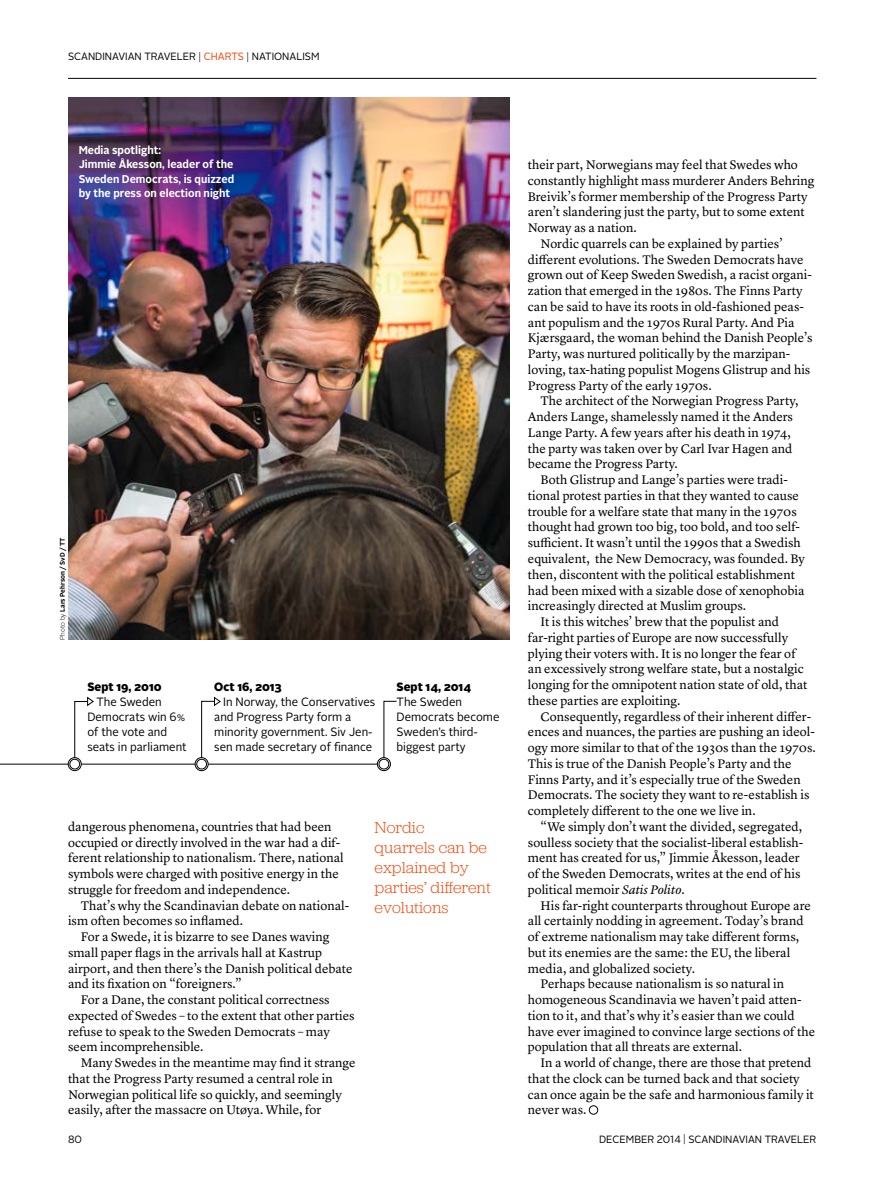
<style>
.page{position:relative;width:893px;height:1191px;background:#fff}
.page>*{position:absolute;margin:0;border:0;box-sizing:border-box;transform-origin:0 0}
.t1{font:300 16.5px/19.8px "Jubilat";color:#f84100}
.t2{font:12.9px/15.8px "Lyon Text";color:#000}
.t3{font:12px/15px "Alright Sans";color:#000;scale:.95 1}
.t4{font:900 12px "Alright Sans";color:#000;scale:.95 1}
.t5{font:700 11.25px/14.2px "Alright Sans";color:#fff;scale:.95 1}
.t6{font:10.5px "Alright Sans";color:#000;scale:.95 1}
.t7{font:700 6.75px "Alright Sans";color:#000;scale:.95 1}
.s1{font-weight:300}
.s2{color:#f84100}
.s3{font-style:italic}
</style>
<div class="page">
<hr style="left:68px;top:78px;width:748px;height:1px;background:#000">
<img style="left:68px;top:98px;width:442px;height:541px">
<div style="left:589px;top:1105px;width:9px;height:9px;border:1px solid #000;border-radius:50%"></div>
<svg style="left:384px;top:701px;width:13px;height:59px"></svg>
<hr style="left:0;top:764px;width:384px;height:1px;background:#000">
<svg style="left:195px;top:757px;width:13px;height:13px"></svg>
<div style="left:195px;top:757px;width:13px;height:14px;border:1px solid #000;border-radius:50%"></div>
<svg style="left:68px;top:757px;width:13px;height:13px"></svg>
<div style="left:68px;top:757px;width:13px;height:14px;border:1px solid #000;border-radius:50%"></div>
<svg style="left:377px;top:757px;width:13px;height:13px"></svg>
<div style="left:377px;top:757px;width:14px;height:14px;border:1px solid #000;border-radius:50%"></div>
<div style="left:197px;top:759px;width:10px;height:10px;background:#fff;border-radius:50%"></div>
<div style="left:197px;top:759px;width:10px;height:10px;border:1px solid #000;border-radius:50%"></div>
<div style="left:70px;top:759px;width:10px;height:10px;background:#fff;border-radius:50%"></div>
<div style="left:70px;top:759px;width:10px;height:10px;border:1px solid #000;border-radius:50%"></div>
<div style="left:379px;top:759px;width:10px;height:10px;background:#fff;border-radius:50%"></div>
<div style="left:379px;top:759px;width:10px;height:10px;border:1px solid #000;border-radius:50%"></div>
<svg style="left:201px;top:697px;width:20px;height:67px"></svg>
<svg style="left:74px;top:697px;width:20px;height:67px"></svg>
<p class="t6" style="left:68px;top:50px;width:266px">SCANDINAVIAN TRAVELER <span class="s1">|</span> <span class="s2">CHARTS</span> <span class="s1">|</span> NATIONALISM</p>
<p class="t5" style="left:79px;top:143px;width:165px">Media spotlight:<br>Jimmie Åkesson, leader of the<br>Sweden Democrats, is quizzed by the press on election night</p>
<p class="t7" style="left:58px;top:640px;width:109px;rotate:-90deg"><span class="s1">Photo by</span> Lars Pehrson / SvD / TT</p>
<p class="t4" style="left:87px;top:678px;width:80px">Sept 19, 2010</p>
<p class="t3" style="left:87px;top:694px;width:106px;text-indent:9px">The Sweden<br>Democrats win 6% of the vote and seats in parliament</p>
<p class="t4" style="left:214px;top:678px;width:72px">Oct 16, 2013</p>
<p class="t3" style="left:214px;top:694px;width:171px;text-indent:9px">In Norway, the Conservatives and Progress Party form a minority government. Siv Jen&shy;sen made secretary of finance</p>
<p class="t4" style="left:397px;top:678px;width:80px">Sept 14, 2014</p>
<p class="t3" style="left:397px;top:694px;width:110px">The Sweden<br>Democrats become<br>Sweden’s third&shy;biggest party</p>
<p class="t2" style="left:68px;top:817px;width:277px">dangerous phenomena, countries that had been occupied or directly involved in the war had a dif&shy;ferent relationship to nationalism. There, national symbols were charged with positive energy in the struggle for freedom and independence.</p>
<p class="t2" style="left:81px;top:896px;width:270px">That’s why the Scandinavian debate on national-</p>
<p class="t2" style="left:68px;top:912px;width:177px">ism often becomes so inflamed.</p>
<p class="t2" style="left:81px;top:928px;width:250px">For a Swede, it is bizarre to see Danes waving</p>
<p class="t2" style="left:68px;top:943px;width:255px">small paper flags in the arrivals hall at Kastrup</p>
<p class="t2" style="left:68px;top:959px;width:286px">airport, and then there’s the Danish political debate</p>
<p class="t2" style="left:68px;top:975px;width:175px">and its fixation on “foreigners.”</p>
<p class="t2" style="left:81px;top:991px;width:250px">For a Dane, the constant political correctness</p>
<p class="t2" style="left:68px;top:1006px;width:288px">expected of Swedes – to the extent that other parties</p>
<p class="t2" style="left:68px;top:1022px;width:263px">refuse to speak to the Sweden Democrats – may</p>
<p class="t2" style="left:68px;top:1038px;width:137px">seem incomprehensible.</p>
<p class="t2" style="left:81px;top:1054px;width:276px">Many Swedes in the meantime may find it strange</p>
<p class="t2" style="left:68px;top:1069px;width:266px">that the Progress Party resumed a central role in</p>
<p class="t2" style="left:68px;top:1085px;width:275px">Norwegian political life so quickly, and seemingly</p>
<p class="t2" style="left:68px;top:1101px;width:255px">easily, after the massacre on Utøya. While, for</p>
<p class="t1" style="left:375px;top:817px;width:118px">Nordic<br>quarrels can be explained by parties’ different evolutions</p>
<p class="t2" style="left:528px;top:156px;width:271px">their part, Norwegians may feel that Swedes who</p>
<p class="t2" style="left:528px;top:172px;width:288px">constantly highlight mass murderer Anders Behring</p>
<p class="t2" style="left:528px;top:187px;width:281px">Breivik’s former membership of the Progress Party</p>
<p class="t2" style="left:528px;top:203px;width:278px">aren’t slandering just the party, but to some extent</p>
<p class="t2" style="left:528px;top:219px;width:111px">Norway as a nation.</p>
<p class="t2" style="left:541px;top:235px;width:244px">Nordic quarrels can be explained by parties’</p>
<p class="t2" style="left:528px;top:250px;width:277px">different evolutions. The Sweden Democrats have</p>
<p class="t2" style="left:528px;top:266px;width:286px">grown out of Keep Sweden Swedish, a racist organi-</p>
<p class="t2" style="left:528px;top:282px;width:276px">zation that emerged in the 1980s. The Finns Party</p>
<p class="t2" style="left:528px;top:298px;width:277px">can be said to have its roots in old-fashioned peas-</p>
<p class="t2" style="left:528px;top:313px;width:268px">ant populism and the 1970s Rural Party. And Pia</p>
<p class="t2" style="left:528px;top:329px;width:286px">Kjærsgaard, the woman behind the Danish People’s</p>
<p class="t2" style="left:528px;top:345px;width:264px">Party, was nurtured politically by the marzipan-</p>
<p class="t2" style="left:528px;top:361px;width:284px">loving, tax-hating populist Mogens Glistrup and his</p>
<p class="t2" style="left:528px;top:376px;width:185px">Progress Party of the early 1970s.</p>
<p class="t2" style="left:541px;top:392px;width:260px">The architect of the Norwegian Progress Party,</p>
<p class="t2" style="left:528px;top:408px;width:267px">Anders Lange, shamelessly named it the Anders</p>
<p class="t2" style="left:528px;top:424px;width:265px">Lange Party. A few years after his death in 1974,</p>
<p class="t2" style="left:528px;top:439px;width:266px">the party was taken over by Carl Ivar Hagen and</p>
<p class="t2" style="left:528px;top:455px;width:152px">became the Progress Party.</p>
<p class="t2" style="left:541px;top:471px;width:249px">Both Glistrup and Lange’s parties were tradi-</p>
<p class="t2" style="left:528px;top:487px;width:273px">tional protest parties in that they wanted to cause</p>
<p class="t2" style="left:528px;top:502px;width:270px">trouble for a welfare state that many in the 1970s</p>
<p class="t2" style="left:528px;top:518px;width:274px">thought had grown too big, too bold, and too self-</p>
<p class="t2" style="left:528px;top:534px;width:274px">sufficient. It wasn’t until the 1990s that a Swedish</p>
<p class="t2" style="left:528px;top:550px;width:279px">equivalent, the New Democracy, was founded. By</p>
<p class="t2" style="left:528px;top:565px;width:269px">then, discontent with the political establishment</p>
<p class="t2" style="left:528px;top:581px;width:278px">had been mixed with a sizable dose of xenophobia</p>
<p class="t2" style="left:528px;top:597px;width:220px">increasingly directed at Muslim groups.</p>
<p class="t2" style="left:541px;top:613px;width:240px">It is this witches’ brew that the populist and</p>
<p class="t2" style="left:528px;top:628px;width:262px">far-right parties of Europe are now successfully</p>
<p class="t2" style="left:528px;top:644px;width:269px">plying their voters with. It is no longer the fear of</p>
<p class="t2" style="left:528px;top:660px;width:277px">an excessively strong welfare state, but a nostalgic</p>
<p class="t2" style="left:528px;top:676px;width:281px">longing for the omnipotent nation state of old, that</p>
<p class="t2" style="left:528px;top:691px;width:154px">these parties are exploiting.</p>
<p class="t2" style="left:541px;top:707px;width:272px">Consequently, regardless of their inherent differ-</p>
<p class="t2" style="left:528px;top:723px;width:288px">ences and nuances, the parties are pushing an ideol-</p>
<p class="t2" style="left:528px;top:739px;width:290px">ogy more similar to that of the 1930s than the 1970s.</p>
<p class="t2" style="left:528px;top:754px;width:265px">This is true of the Danish People’s Party and the</p>
<p class="t2" style="left:528px;top:770px;width:274px">Finns Party, and it’s especially true of the Sweden</p>
<p class="t2" style="left:528px;top:786px;width:283px">Democrats. The society they want to re-establish is</p>
<p class="t2" style="left:528px;top:802px;width:229px">completely different to the one we live in.</p>
<p class="t2" style="left:541px;top:817px;width:263px">“We simply don’t want the divided, segregated,</p>
<p class="t2" style="left:528px;top:833px;width:277px">soulless society that the socialist-liberal establish-</p>
<p class="t2" style="left:528px;top:849px;width:273px">ment has created for us,” Jimmie Åkesson, leader</p>
<p class="t2" style="left:528px;top:865px;width:274px">of the Sweden Democrats, writes at the end of his</p>
<p class="t2" style="left:528px;top:880px;width:159px">political memoir <span class="s3">Satis Polito</span>.</p>
<p class="t2" style="left:541px;top:896px;width:272px">His far-right counterparts throughout Europe are</p>
<p class="t2" style="left:528px;top:912px;width:277px">all certainly nodding in agreement. Today’s brand</p>
<p class="t2" style="left:528px;top:928px;width:273px">of extreme nationalism may take different forms,</p>
<p class="t2" style="left:528px;top:943px;width:264px">but its enemies are the same: the EU, the liberal</p>
<p class="t2" style="left:528px;top:959px;width:169px">media, and globalized society.</p>
<p class="t2" style="left:541px;top:975px;width:245px">Perhaps because nationalism is so natural in</p>
<p class="t2" style="left:528px;top:991px;width:275px">homogeneous Scandinavia we haven’t paid atten-</p>
<p class="t2" style="left:528px;top:1006px;width:268px">tion to it, and that’s why it’s easier than we could</p>
<p class="t2" style="left:528px;top:1022px;width:289px">have ever imagined to convince large sections of the</p>
<p class="t2" style="left:528px;top:1038px;width:216px">population that all threats are external.</p>
<p class="t2" style="left:541px;top:1054px;width:272px">In a world of change, there are those that pretend</p>
<p class="t2" style="left:528px;top:1069px;width:273px">that the clock can be turned back and that society</p>
<p class="t2" style="left:528px;top:1085px;width:287px">can once again be the safe and harmonious family it</p>
<p class="t2" style="left:528px;top:1101px;width:60px">never was.</p>
<p class="t6" style="left:68px;top:1132px;width:16px">80</p>
<p class="t6" style="left:599px;top:1132px;width:230px">DECEMBER 2014 <span class="s1">|</span> SCANDINAVIAN TRAVELER</p>
</div>
